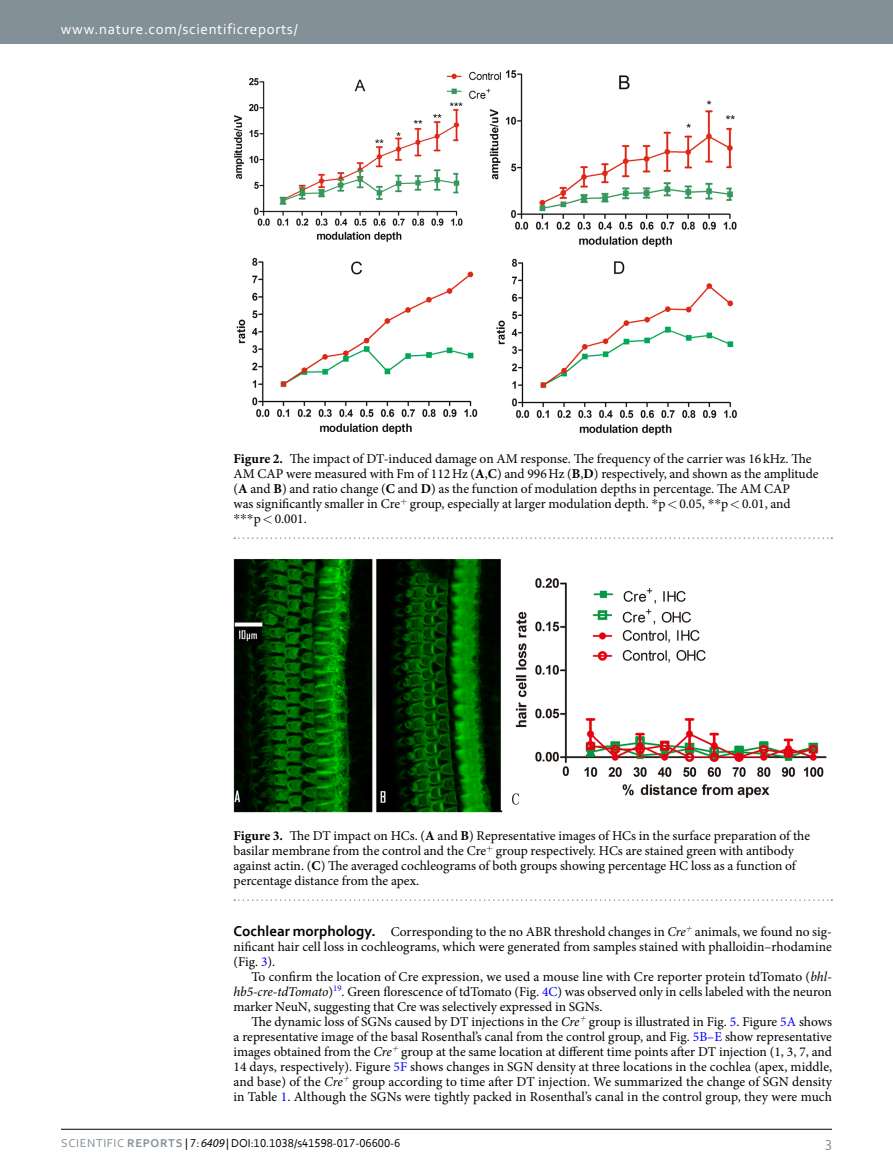
<style>
.page{position:relative;width:893px;height:1174px;background:#fff}
.page>*{position:absolute;margin:0;border:0;box-sizing:border-box;transform-origin:0 0}
.t1{font:15px "Corbel 2";letter-spacing:.045em;color:#fff}
.t2{font:15px "Corbel 2";color:#839097}
.t3{font:13.5px/15px "Minion Pro";color:#000;text-align:justify}
.t4{font:12px "Corbel";color:#000}
.s1{font-weight:700}
.s2{font-family:"STIX General"}
.s3{font-family:"Corbel Bold 2";font-size:15px}
.s4{font-style:italic}
.s5{color:#00f}
.s6{font-family:"Corbel 2";color:#839097}
.s7{font-family:"Corbel Bold 2";color:#839097}
.s8{font-family:"Myriad Pro";font-style:italic}
</style>
<div class="page">
<div style="left:0;top:0;width:893px;height:43px;background:#839097"></div>
<hr style="left:61px;top:1129px;width:771px;height:1px;background:#000">
<img style="left:234px;top:70px;width:503px;height:365px">
<svg style="left:234px;top:537px;width:598px;height:2px"></svg>
<img style="left:233px;top:558px;width:594px;height:254px">
<svg style="left:234px;top:899px;width:598px;height:2px"></svg>
<p class="t1" style="left:61px;top:19px;width:238px">www.nature.com/scientificreports/</p>
<p class="t3" style="left:233px;top:451px;width:587px;text-align:left"><span class="s1">Figure 2.</span> The impact of DT-induced damage on AM response. The frequency of the carrier was 16 kHz. The AM CAP were measured with Fm of 112Hz (<span class="s1">A</span>,<span class="s1">C</span>) and 996Hz (<span class="s1">B</span>,<span class="s1">D</span>) respectively, and shown as the amplitude (<span class="s1">A</span> and <span class="s1">B</span>) and ratio change (<span class="s1">C</span> and <span class="s1">D</span>) as the function of modulation depths in percentage. The AM CAP<br>was significantly smaller in Cre group, especially at larger modulation depth. <span class="s2">*</span>p 0.05, <span class="s2">**</span>p 0.01, and <span class="s2">***</span>p 0.001.</p>
<p class="t3" style="left:233px;top:828px;width:578px;text-align:left"><span class="s1">Figure 3.</span> The DT impact on HCs. (<span class="s1">A</span> and <span class="s1">B</span>) Representative images of HCs in the surface preparation of the basilar membrane from the control and the Cre group respectively. HCs are stained green with antibody against actin. (<span class="s1">C</span>) The averaged cochleograms of both groups showing percentage HC loss as a function of percentage distance from the apex.</p>
<p class="t3" style="left:233px;top:924px;width:600px"><span class="s3">Cochlear morphology.</span> Corresponding to the no ABR threshold changes in <span class="s4">Cre</span> animals, we found no sig&shy;nificant hair cell loss in cochleograms, which were generated from samples stained with phalloidin–rhodamine (Fig. <span class="s5">3</span>).</p>
<p class="t3" style="left:233px;top:969px;width:600px;text-indent:18px">To confirm the location of Cre expression, we used a mouse line with Cre reporter protein tdTomato (<span class="s4">bhl&shy;hb5-cre-tdTomato</span>)<sup>19</sup>. Green florescence of tdTomato (Fig. <span class="s5">4C</span>) was observed only in cells labeled with the neuron marker NeuN, suggesting that Cre was selectively expressed in SGNs.</p>
<p class="t3" style="left:233px;top:1014px;width:600px;text-indent:18px">The dynamic loss of SGNs caused by DT injections in the <span class="s4">Cre</span> group is illustrated in Fig. <span class="s5">5</span>. Figure <span class="s5">5A</span> shows a representative image of the basal Rosenthal’s canal from the control group, and Fig. <span class="s5">5B–E</span> show representative images obtained from the <span class="s4">Cre</span> group at the same location at different time points after DT injection (1, 3, 7, and 14 days, respectively). Figure <span class="s5">5F</span> shows changes in SGN density at three locations in the cochlea (apex, middle, and base) of the <span class="s4">Cre</span> group according to time after DT injection. We summarized the change of SGN density in Table <span class="s5">1</span>. Although the SGNs were tightly packed in Rosenthal’s canal in the control group, they were much</p>
<p class="t4" style="left:61px;top:1135px;width:341px"><span class="s6">Scientific</span> <span class="s7">REPOrTS</span> | 7: <span class="s8">6409</span> | DOI:10.1038/s41598-017-06600-6</p>
<p class="t2" style="left:825px;top:1132px;width:8px">3</p>
</div>
